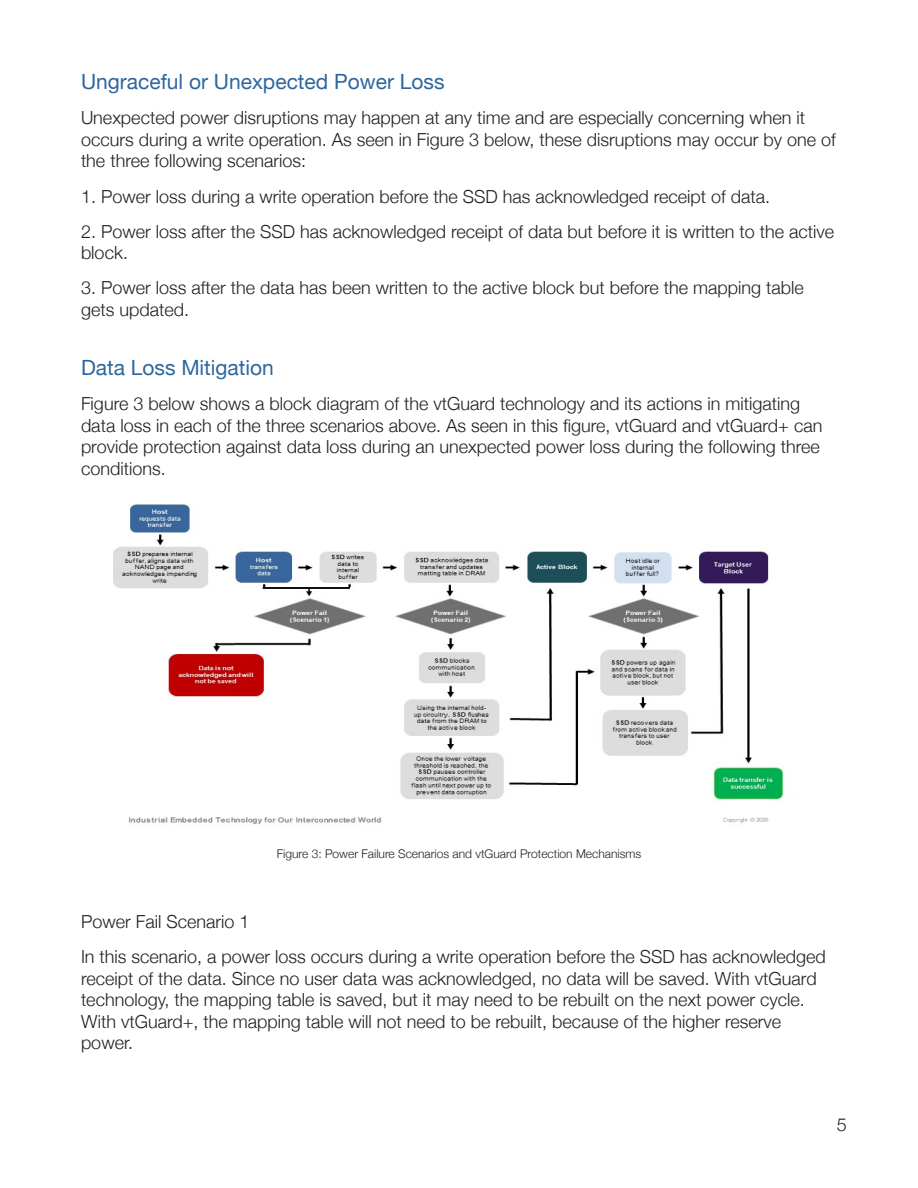
<style>
.page{position:relative;width:918px;height:1188px;background:#fff}
.page>*{position:absolute;margin:0;border:0;box-sizing:border-box;transform-origin:0 0}
.Subhead{font:21px "Helvetica Neue";color:#2e669e}
.Body{font:300 18px/21.6px "Helvetica Neue";color:#231f20}
.Table_Center{font:300 12px "Helvetica Neue";color:#231f20}
</style>
<div class="page">
<img style="left:113px;top:504px;width:672px;height:320px">
<p class="Subhead" style="left:81px;top:66px;width:365px">Ungraceful or Unexpected Power Loss</p>
<p class="Body" style="left:81px;top:106px;width:756px">Unexpected power disruptions may happen at any time and are especially concerning when it occurs during a write operation. As seen in Figure 3 below, these disruptions may occur by one of the three following scenarios:</p>
<p class="Body" style="left:81px;top:184px;width:691px">1. Power loss during a write operation before the SSD has acknowledged receipt of data.</p>
<p class="Body" style="left:81px;top:219px;width:755px">2. Power loss after the SSD has acknowledged receipt of data but before it is written to the active block.</p>
<p class="Body" style="left:81px;top:276px;width:724px">3. Power loss after the data has been written to the active block but before the mapping table gets updated.</p>
<p class="Subhead" style="left:81px;top:352px;width:194px">Data Loss Mitigation</p>
<p class="Body" style="left:81px;top:391px;width:743px">Figure 3 below shows a block diagram of the vtGuard technology and its actions in mitigating data loss in each of the three scenarios above. As seen in this figure, vtGuard and vtGuard+ can provide protection against data loss during an unexpected power loss during the following three conditions.</p>
<p class="Table_Center" style="left:277px;top:844px;width:366px">Figure 3: Power Failure Scenarios and vtGuard Protection Mechanisms</p>
<p class="Body" style="left:81px;top:909px;width:170px">Power Fail Scenario 1</p>
<p class="Body" style="left:81px;top:944px;width:746px">In this scenario, a power loss occurs during a write operation before the SSD has acknowledged receipt of the data. Since no user data was acknowledged, no data will be saved. With vtGuard technology, the mapping table is saved, but it may need to be rebuilt on the next power cycle.<br>With vtGuard+, the mapping table will not need to be rebuilt, because of the higher reserve power.</p>
<p class="Body" style="left:837px;top:1112px;width:12px">5</p>
</div>
